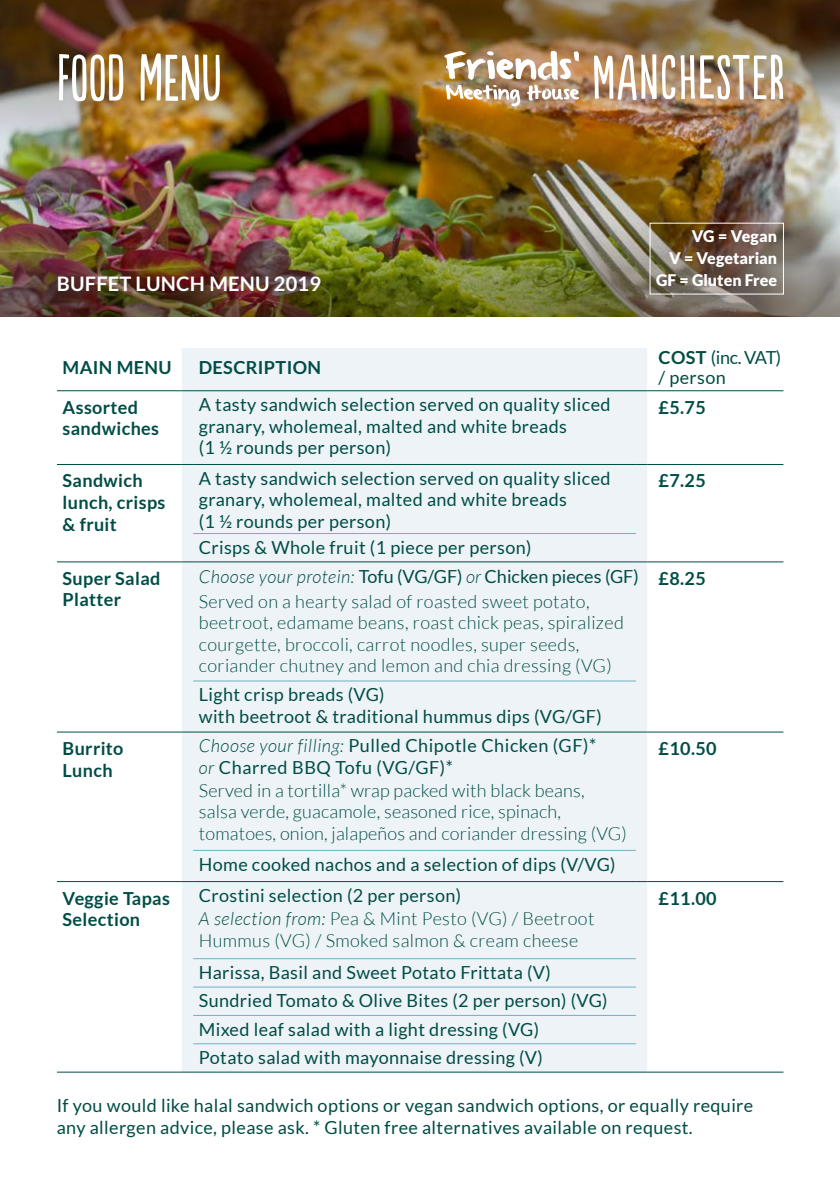
<style>
.page{position:relative;width:840px;height:1191px;background:#fff}
.page>*{position:absolute;margin:0;border:0;box-sizing:border-box;transform-origin:0 0}
.t1{font:62px "Populaire";color:#fff}
.t2{font:700 20px "Lato";letter-spacing:.01em;color:#fff}
.t3{font:18px/21.6px "Lato";letter-spacing:.02em;color:#004d45}
.t4{font:300 18px/21.6px "Lato";letter-spacing:.02em;color:#004d45}
.t5{font:700 18px/21.6px "Lato";letter-spacing:.02em;color:#004d45}
.t6{font:900 16px/22px "Lato";color:#fff;text-align:right}
.s1{font-weight:700}
.s2{font-style:italic}
.s3{font-weight:400}
.s4{font-weight:300;font-style:italic}
</style>
<div class="page">
<img style="left:0;top:140px;width:839px;height:81px">
<img style="left:0;top:221px;width:839px;height:95px">
<img style="left:0;top:0;width:839px;height:140px">
<img style="left:593px;top:54px;width:190px;height:46px">
<img style="left:444px;top:51px;width:135px;height:55px">
<div style="left:182px;top:348px;width:464px;height:723px;background:#edf3f7"></div>
<hr style="left:193px;top:958px;width:442px;height:1px;background:#71b0c7">
<hr style="left:193px;top:986px;width:442px;height:1px;background:#71b0c7">
<hr style="left:193px;top:1015px;width:442px;height:1px;background:#71b0c7">
<hr style="left:193px;top:1043px;width:442px;height:1px;background:#71b0c7">
<hr style="left:57px;top:881px;width:125px;height:1px;background:#004d45">
<hr style="left:57px;top:1071px;width:125px;height:1px;background:#004d45">
<hr style="left:193px;top:881px;width:442px;height:1px;background:#004d45">
<hr style="left:646px;top:881px;width:137px;height:1px;background:#004d45">
<hr style="left:646px;top:1071px;width:137px;height:1px;background:#004d45">
<hr style="left:193px;top:1071px;width:442px;height:1px;background:#004d45">
<hr style="left:57px;top:731px;width:125px;height:1px;background:#004d45">
<hr style="left:646px;top:731px;width:137px;height:1px;background:#004d45">
<hr style="left:193px;top:731px;width:442px;height:1px;background:#004d45">
<hr style="left:57px;top:561px;width:125px;height:1px;background:#004d45">
<hr style="left:646px;top:561px;width:137px;height:1px;background:#004d45">
<hr style="left:193px;top:561px;width:442px;height:1px;background:#004d45">
<hr style="left:57px;top:390px;width:125px;height:1px;background:#004d45">
<hr style="left:193px;top:390px;width:442px;height:1px;background:#004d45">
<hr style="left:646px;top:390px;width:137px;height:1px;background:#004d45">
<hr style="left:57px;top:464px;width:125px;height:1px;background:#004d45">
<hr style="left:193px;top:464px;width:442px;height:1px;background:#004d45">
<hr style="left:646px;top:464px;width:137px;height:1px;background:#004d45">
<hr style="left:193px;top:533px;width:442px;height:1px;background:#71b0c7">
<hr style="left:193px;top:680px;width:442px;height:1px;background:#71b0c7">
<hr style="left:193px;top:850px;width:442px;height:1px;background:#71b0c7">
<h1 class="t1" style="left:57px;top:44px;width:166px">FOOD MENU</h1>
<p class="t2" style="left:57px;top:272px;width:265px">BUFFET LUNCH MENU 2019</p>
<p class="t6" style="left:655px;top:225px;width:122px">VG = Vegan<br>V = Vegetarian<br>GF = Gluten Free</p>
<p class="t5" style="left:63px;top:356px;width:110px">MAIN MENU</p>
<p class="t5" style="left:199px;top:356px;width:124px">DESCRIPTION</p>
<p class="t3" style="left:658px;top:347px;width:124px;line-height:20px"><span class="s1">COST</span> (inc. VAT) / person</p>
<p class="t5" style="left:63px;top:396px;width:98px">Assorted sandwiches</p>
<p class="t3" style="left:199px;top:393px;width:413px">A tasty sandwich selection served on quality sliced granary, wholemeal, malted and white breads<br>(1 ½ rounds per person)</p>
<p class="t5" style="left:658px;top:396px;width:49px">£5.75</p>
<p class="t5" style="left:63px;top:470px;width:104px">Sandwich lunch, crisps &amp; fruit</p>
<p class="t3" style="left:199px;top:467px;width:413px">A tasty sandwich selection served on quality sliced granary, wholemeal, malted and white breads<br>(1 ½ rounds per person)</p>
<p class="t5" style="left:658px;top:470px;width:49px">£7.25</p>
<p class="t3" style="left:199px;top:536px;width:334px">Crisps &amp; Whole fruit (1 piece per person)</p>
<p class="t5" style="left:63px;top:567px;width:99px">Super Salad<br>Platter</p>
<p class="t4" style="left:199px;top:565px;width:508px;line-height:24.2px"><span class="s2">Choose your protein:</span> <span class="s3">Tofu (VG/GF)</span> <span class="s2">or</span> <span class="s3">Chicken pieces (GF)</span> <span class="s1">£8.25<br></span>Served on a hearty salad of roasted sweet potato,</p>
<p class="t4" style="left:199px;top:612px;width:426px">beetroot, edamame beans, roast chick peas, spiralized courgette, broccoli, carrot noodles, super seeds, coriander chutney and lemon and chia dressing (VG)</p>
<p class="t3" style="left:199px;top:683px;width:404px">Light crisp breads (VG)<br>with beetroot &amp; traditional hummus dips (VG/GF)</p>
<p class="t5" style="left:63px;top:737px;width:62px">Burrito<br>Lunch</p>
<p class="t3" style="left:199px;top:734px;width:398px"><span class="s4">Choose your filling:</span> Pulled Chipotle Chicken (GF)* <span class="s4">or</span> Charred BBQ Tofu (VG/GF)*</p>
<p class="t5" style="left:658px;top:737px;width:60px">£10.50</p>
<p class="t4" style="left:199px;top:779px;width:429px">Served in a tortilla* wrap packed with black beans, salsa verde, guacamole, seasoned rice, spinach, tomatoes, onion, jalapeños and coriander dressing (VG)</p>
<p class="t3" style="left:199px;top:853px;width:418px">Home cooked nachos and a selection of dips (V/VG)</p>
<p class="t5" style="left:63px;top:887px;width:109px">Veggie Tapas<br>Selection</p>
<p class="t3" style="left:199px;top:884px;width:264px">Crostini selection (2 per person)</p>
<p class="t5" style="left:658px;top:887px;width:60px">£11.00</p>
<p class="t4" style="left:199px;top:907px;width:397px"><span class="s2">A selection from:</span> Pea &amp; Mint Pesto (VG) / Beetroot<br>Hummus (VG) / Smoked salmon &amp; cream cheese</p>
<p class="t3" style="left:199px;top:958px;width:410px;line-height:28.4px">Harissa, Basil and Sweet Potato Frittata (V)<br>Sundried Tomato &amp; Olive Bites (2 per person) (VG)<br>Mixed leaf salad with a light dressing (VG)<br>Potato salad with mayonnaise dressing (V)</p>
<p class="t3" style="left:57px;top:1094px;width:697px">If you would like halal sandwich options or vegan sandwich options, or equally require any allergen advice, please ask. * Gluten free alternatives available on request.</p>
</div>
